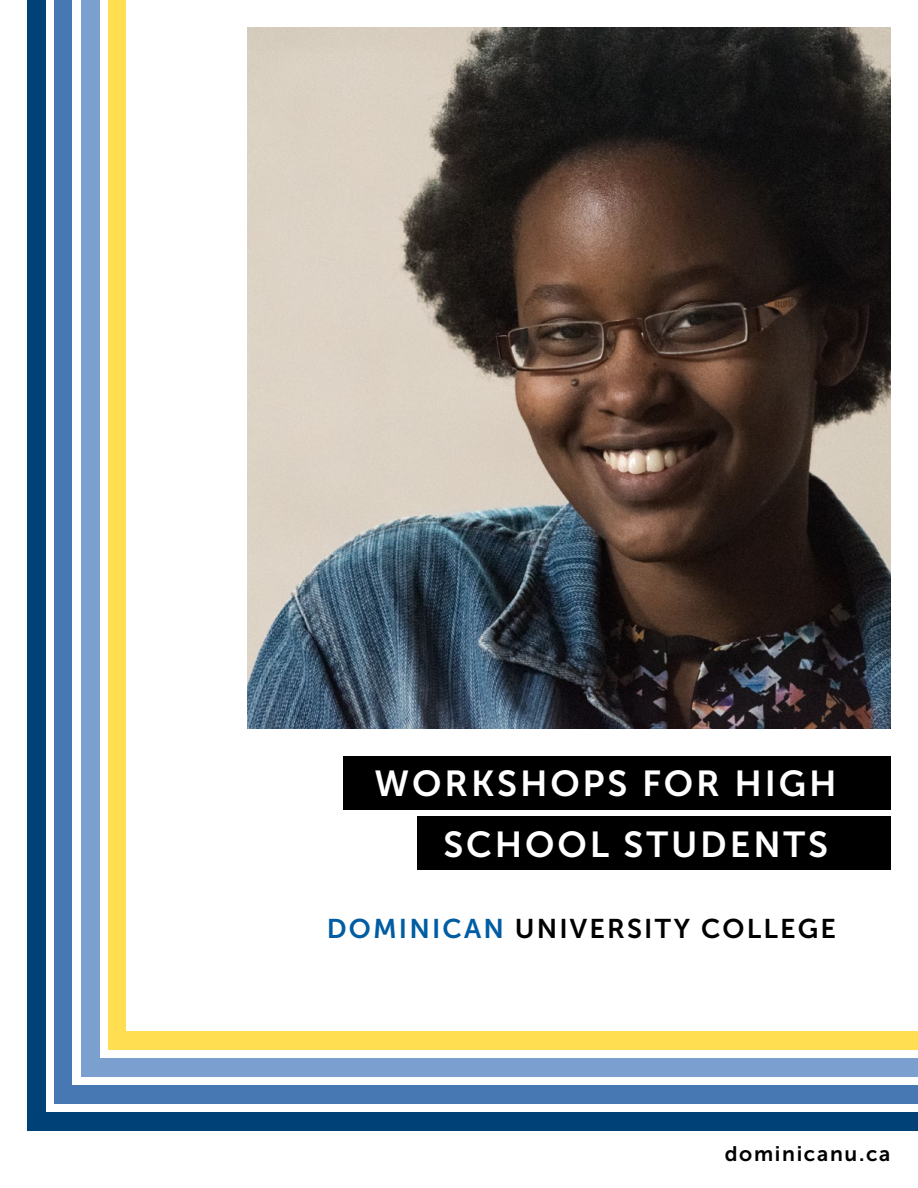
<style>
.page{position:relative;width:918px;height:1188px;background:#fff}
.page>*{position:absolute;margin:0;border:0;box-sizing:border-box;transform-origin:0 0}
.t1{font:36px "Museo Sans 700";letter-spacing:.08em;color:#fff}
.t2{font:27px "Museo Sans 700";letter-spacing:.08em;color:#000}
.t3{font:21px "Museo Sans 700";letter-spacing:.08em;color:#000}
.s1{color:#005da3}
</style>
<div class="page">
<div style="left:417px;top:816px;width:473px;height:54px;background:#000"></div>
<div style="left:343px;top:756px;width:547px;height:54px;background:#000"></div>
<img style="left:248px;top:27px;width:642px;height:702px">
<div style="left:54px;top:1086px;width:864px;height:18px;background:#4878b4"></div>
<div style="left:27px;top:1113px;width:891px;height:18px;background:#004178"></div>
<div style="left:81px;top:1059px;width:837px;height:18px;background:#7ba0d0"></div>
<div style="left:108px;top:1032px;width:810px;height:18px;background:#ffde51"></div>
<div style="left:54px;top:0;width:18px;height:1104px;background:#4878b4"></div>
<div style="left:27px;top:0;width:18px;height:1113px;background:#004178"></div>
<div style="left:81px;top:0;width:18px;height:1062px;background:#7ba0d0"></div>
<div style="left:108px;top:0;width:18px;height:1050px;background:#ffde51"></div>
<p class="t1" style="left:375px;top:764px;width:463px">WORKSHOPS FOR HIGH</p>
<p class="t1" style="left:443px;top:824px;width:386px">SCHOOL STUDENTS</p>
<p class="t2" style="left:327px;top:914px;width:511px"><span class="s1">DOMINICAN</span> UNIVERSITY COLLEGE</p>
<p class="t3" style="left:725px;top:1142px;width:167px">dominicanu.ca</p>
</div>
